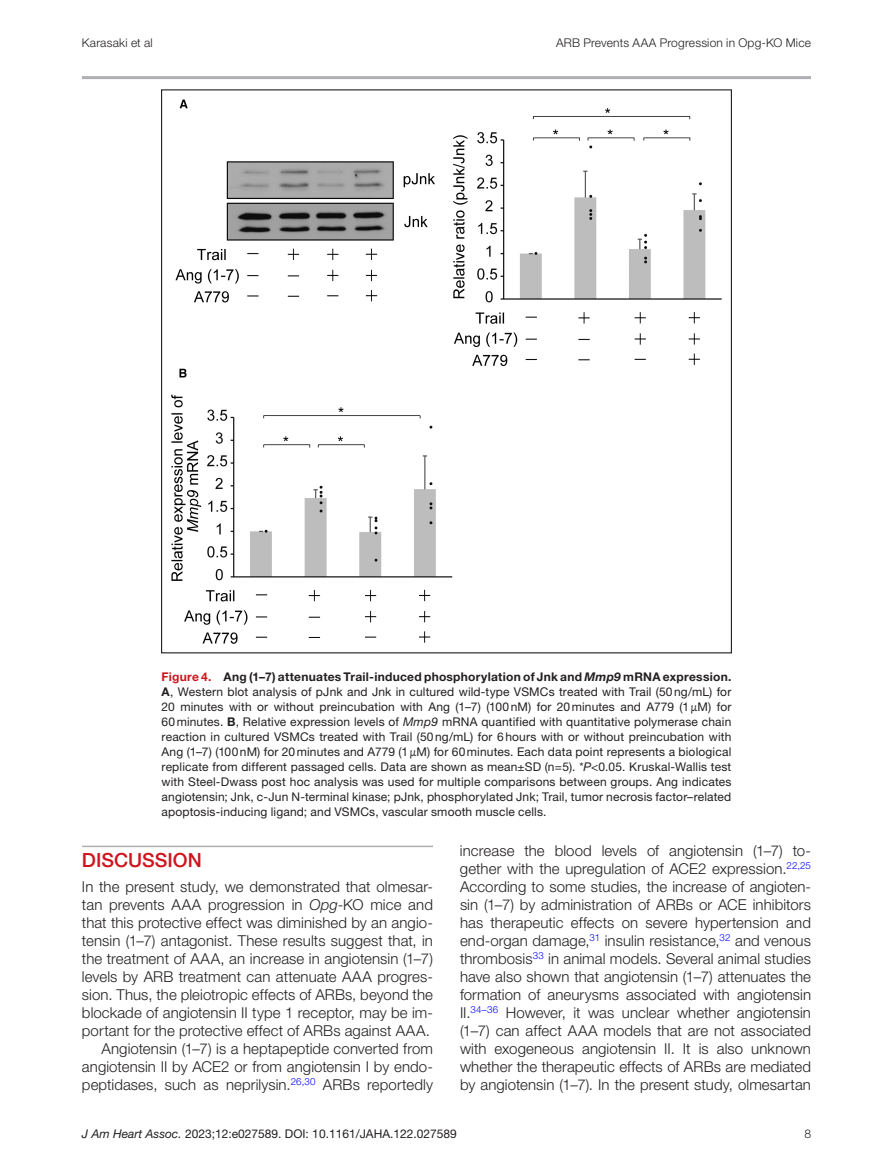
<style>
.page{position:relative;width:893px;height:1174px;background:#fff}
.page>*{position:absolute;margin:0;border:0;box-sizing:border-box;transform-origin:0 0}
.t1{font:500 19.5px "Helvetica Neue LT Std";color:#cd151d}
.t2{font:300 15px/18px "Helvetica Neue LT Std";letter-spacing:.005em;color:#231f20;text-align:right}
.t3{font:12px/15px "Helvetica Neue LT Std";letter-spacing:.01em;color:#231f20;text-align:justify}
.t4{font:300 12px "Helvetica Neue LT Std";letter-spacing:.015em;color:#231f20}
.s1{font-weight:700;color:#cd151d}
.s2{font-weight:700}
.s3{font-weight:700;font-style:italic}
.s4{font-family:"STIX Two Text"}
.s5{font-style:italic}
</style>
<div class="page">
<hr style="left:82px;top:845px;width:351px;height:2px;background:#aeafb3">
<img style="left:171px;top:99px;width:551px;height:545px">
<hr style="left:82px;top:76px;width:729px;height:3px;background:#aeafb3">
<p class="t4" style="left:82px;top:35px;width:72px">Karasaki et al</p>
<p class="t4" style="left:556px;top:35px;width:256px">ARB Prevents AAA Progression in Opg-KO Mice</p>
<p class="t3" style="left:162px;top:669px;width:571px"><span class="s1">Figure 4.</span> <span class="s2">Ang (1–7) attenuates Trail-induced phosphorylation of Jnk and</span> <span class="s3">Mmp9</span> <span class="s2">mRNA expression.<br>A</span>, Western blot analysis of pJnk and Jnk in cultured wild-type VSMCs treated with Trail (50ng/mL) for 20 minutes with or without preincubation with Ang (1–7) (100nM) for 20minutes and A779 (1<span class="s4">μ</span>M) for 60minutes. <span class="s2">B</span>, Relative expression levels of <span class="s5">Mmp9</span> mRNA quantified with quantitative polymerase chain reaction in cultured VSMCs treated with Trail (50ng/mL) for 6hours with or without preincubation with Ang (1–7) (100nM) for 20minutes and A779 (1<span class="s4">μ</span>M) for 60minutes. Each data point represents a biological replicate from different passaged cells. Data are shown as mean±SD (n=5). *<span class="s5">P</span>&lt;0.05. Kruskal-Wallis test with Steel-Dwass post hoc analysis was used for multiple comparisons between groups. Ang indicates angiotensin; Jnk, c-Jun N-terminal kinase; pJnk, phosphorylated Jnk; Trail, tumor necrosis factor–related apoptosis-inducing ligand; and VSMCs, vascular smooth muscle cells.</p>
<h1 class="t1" style="left:82px;top:848px;width:121px">DISCUSSION</h1>
<p class="t2" style="left:82px;top:877px;width:352px">In the present study, we demonstrated that olmesar&shy;tan prevents AAA progression in <span class="s5">Opg</span>-KO mice and that this protective effect was diminished by an angio&shy;tensin (1–7) antagonist. These results suggest that, in the treatment of AAA, an increase in angiotensin (1–7) levels by ARB treatment can attenuate AAA progres&shy;sion. Thus, the pleiotropic effects of ARBs, beyond the blockade of angiotensin II type 1 receptor, may be im&shy;portant for the protective effect of ARBs against AAA.<br>Angiotensin (1–7) is a heptapeptide converted from angiotensin II by ACE2 or from angiotensin I by endo&shy;peptidases, such as neprilysin.<sup>26,30</sup> ARBs reportedly</p>
<p class="t2" style="left:460px;top:841px;width:353px;text-align:justify">increase the blood levels of angiotensin (1–7) to&shy;gether with the upregulation of ACE2 expression.<sup>22,25<br></sup>According to some studies, the increase of angioten&shy;sin (1–7) by administration of ARBs or ACE inhibitors has therapeutic effects on severe hypertension and end-organ damage,<sup>31</sup> insulin resistance,<sup>32</sup> and venous thrombosis<sup>33</sup> in animal models. Several animal studies have also shown that angiotensin (1–7) attenuates the formation of aneurysms associated with angiotensin II.<sup>34–36</sup> However, it was unclear whether angiotensin (1–7) can affect AAA models that are not associated with exogeneous angiotensin II. It is also unknown whether the therapeutic effects of ARBs are mediated by angiotensin (1–7). In the present study, olmesartan</p>
<p class="t3" style="left:82px;top:1126px;width:376px"><span class="s5">J Am Heart Assoc.</span> 2023;12:e027589. DOI: 10.1161/JAHA.122.027589</p>
<p class="t4" style="left:804px;top:1126px;width:8px">8</p>
</div>
